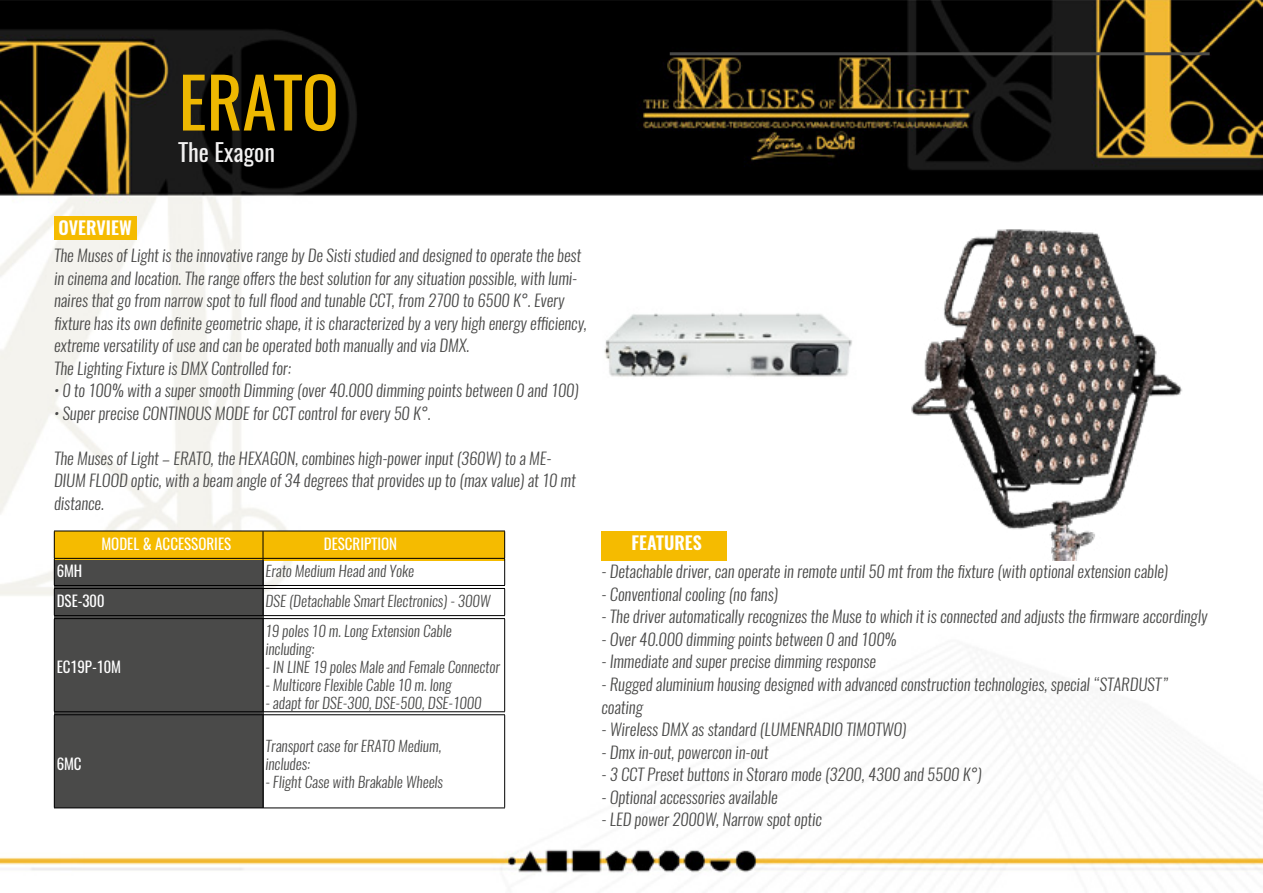
<style>
.page{position:relative;width:1263px;height:893px;background:#fff}
.page>*{position:absolute;margin:0;border:0;box-sizing:border-box;transform-origin:0 0}
.t1{font:69px "Oswald";color:#eeb801}
.t2{font:24px "Oswald";color:#f2f1f1}
.t3{font:600 18px "Oswald";color:#fff}
.t4{font:italic 300 16.5px/22.5px "Oswald";color:#4a4a49}
.t5{font:italic 300 15px/18px "Oswald";color:#4a4a49}
.t6{font:15px "Oswald";color:#fff}
</style>
<div class="page">
<img style="left:0;top:0;width:1263px;height:875px">
<svg style="left:1083px;top:781px;width:126px;height:58px"></svg>
<div style="left:54px;top:531px;width:451px;height:29px;background:#f5bb00"></div>
<div style="left:54px;top:560px;width:209px;height:248px;background:#4a4a49"></div>
<div style="left:54px;top:216px;width:83px;height:24px;background:#f5bb00"></div>
<hr style="left:54px;top:531px;width:209px;height:1px;background:#000">
<hr style="left:263px;top:531px;width:242px;height:1px;background:#000">
<hr style="left:54px;top:558px;width:209px;height:1px;background:#000">
<hr style="left:263px;top:558px;width:242px;height:1px;background:#000">
<hr style="left:54px;top:585px;width:209px;height:1px;background:#000">
<hr style="left:263px;top:585px;width:242px;height:1px;background:#000">
<hr style="left:54px;top:588px;width:209px;height:1px;background:#000">
<svg style="left:54px;top:531px;width:1px;height:84px"></svg>
<hr style="left:263px;top:588px;width:242px;height:1px;background:#000">
<svg style="left:263px;top:531px;width:1px;height:84px"></svg>
<svg style="left:504px;top:531px;width:1px;height:84px"></svg>
<hr style="left:54px;top:615px;width:209px;height:1px;background:#000">
<hr style="left:263px;top:615px;width:242px;height:1px;background:#000">
<hr style="left:54px;top:618px;width:209px;height:1px;background:#000">
<hr style="left:54px;top:619px;width:1px;height:92px;background:#000">
<hr style="left:263px;top:618px;width:242px;height:1px;background:#000">
<hr style="left:263px;top:619px;width:1px;height:92px;background:#000">
<hr style="left:504px;top:619px;width:1px;height:92px;background:#000">
<hr style="left:54px;top:711px;width:209px;height:1px;background:#000">
<hr style="left:263px;top:711px;width:242px;height:1px;background:#000">
<hr style="left:54px;top:714px;width:209px;height:1px;background:#000">
<hr style="left:54px;top:715px;width:1px;height:93px;background:#000">
<hr style="left:263px;top:714px;width:242px;height:1px;background:#000">
<hr style="left:263px;top:715px;width:1px;height:93px;background:#000">
<hr style="left:504px;top:715px;width:1px;height:93px;background:#000">
<hr style="left:54px;top:808px;width:209px;height:1px;background:#000">
<hr style="left:263px;top:808px;width:242px;height:1px;background:#000">
<hr style="left:670px;top:52px;width:540px;height:3px;background:#4a4a49">
<div style="left:601px;top:531px;width:126px;height:29px;background:#f5bb00"></div>
<img style="left:593px;top:286px;width:268px;height:120px">
<img style="left:899px;top:216px;width:294px;height:344px">
<h1 class="t1" style="left:179px;top:55px;width:162px">ERATO</h1>
<h2 class="t2" style="left:179px;top:136px;width:98px">The Exagon</h2>
<p class="t3" style="left:59px;top:215px;width:75px">OVERVIEW</p>
<p class="t4" style="left:54px;top:244px;width:534px">The Muses of Light is the innovative range by De Sisti studied and designed to operate the best in cinema and location. The range offers the best solution for any situation possible, with lumi&shy;naires that go from narrow spot to full flood and tunable CCT, from 2700 to 6500 K°. Every fixture has its own definite geometric shape, it is characterized by a very high energy efficiency, extreme versatility of use and can be operated both manually and via DMX.<br>The Lighting Fixture is DMX Controlled for:</p>
<p class="t4" style="left:54px;top:379px;width:526px">• 0 to 100% with a super smooth Dimming (over 40.000 dimming points between 0 and 100)</p>
<p class="t4" style="left:54px;top:401px;width:378px">• Super precise CONTINOUS MODE for CCT control for every 50 K°.</p>
<p class="t4" style="left:54px;top:446px;width:523px">The Muses of Light – ERATO, the HEXAGON, combines high-power input (360W) to a ME-<br>DIUM FLOOD optic, with a beam angle of 34 degrees that provides up to (max value) at 10 mt distance.</p>
<p class="t6" style="left:101px;top:533px;width:131px">MODEL &amp; ACCESSORIES</p>
<p class="t6" style="left:324px;top:533px;width:75px">DESCRIPTION</p>
<p class="t6" style="left:57px;top:561px;width:27px">6MH</p>
<p class="t5" style="left:265px;top:562px;width:150px">Erato Medium Head and Yoke</p>
<p class="t6" style="left:57px;top:591px;width:49px">DSE-300</p>
<p class="t5" style="left:265px;top:592px;width:227px">DSE (Detachable Smart Electronics) - 300W</p>
<p class="t6" style="left:57px;top:657px;width:66px">EC19P-10M</p>
<p class="t6" style="left:57px;top:753px;width:26px">6MC</p>
<p class="t5" style="left:265px;top:622px;width:188px">19 poles 10 m. Long Extension Cable including:</p>
<p class="t5" style="left:265px;top:658px;width:236px">- IN LINE 19 poles Male and Female Connector</p>
<p class="t5" style="left:265px;top:676px;width:188px">- Multicore Flexible Cable 10 m. long</p>
<p class="t5" style="left:265px;top:694px;width:218px">- adapt for DSE-300, DSE-500, DSE-1000</p>
<p class="t5" style="left:265px;top:736px;width:177px">Transport case for ERATO Medium, includes:</p>
<p class="t5" style="left:265px;top:772px;width:179px">- Flight Case with Brakable Wheels</p>
<p class="t3" style="left:632px;top:530px;width:72px">FEATURES</p>
<p class="t4" style="left:601px;top:560px;width:568px">- Detachable driver, can operate in remote until 50 mt from the fixture (with optional extension cable)</p>
<p class="t4" style="left:601px;top:583px;width:178px">- Conventional cooling (no fans)</p>
<p class="t4" style="left:601px;top:605px;width:607px">- The driver automatically recognizes the Muse to which it is connected and adjusts the firmware accordingly</p>
<p class="t4" style="left:601px;top:628px;width:297px">- Over 40.000 dimming points between 0 and 100%</p>
<p class="t4" style="left:601px;top:650px;width:276px">- Immediate and super precise dimming response</p>
<p class="t4" style="left:601px;top:673px;width:569px">- Rugged aluminium housing designed with advanced construction technologies, special “STARDUST” coating</p>
<p class="t4" style="left:601px;top:718px;width:306px">- Wireless DMX as standard (LUMENRADIO TIMOTWO)</p>
<p class="t4" style="left:601px;top:740px;width:168px">- Dmx in-out, powercon in-out</p>
<p class="t4" style="left:601px;top:763px;width:382px">- 3 CCT Preset buttons in Storaro mode (3200, 4300 and 5500 K°)</p>
<p class="t4" style="left:601px;top:785px;width:178px">- Optional accessories available</p>
<p class="t4" style="left:601px;top:808px;width:222px">- LED power 2000W, Narrow spot optic</p>
</div>
